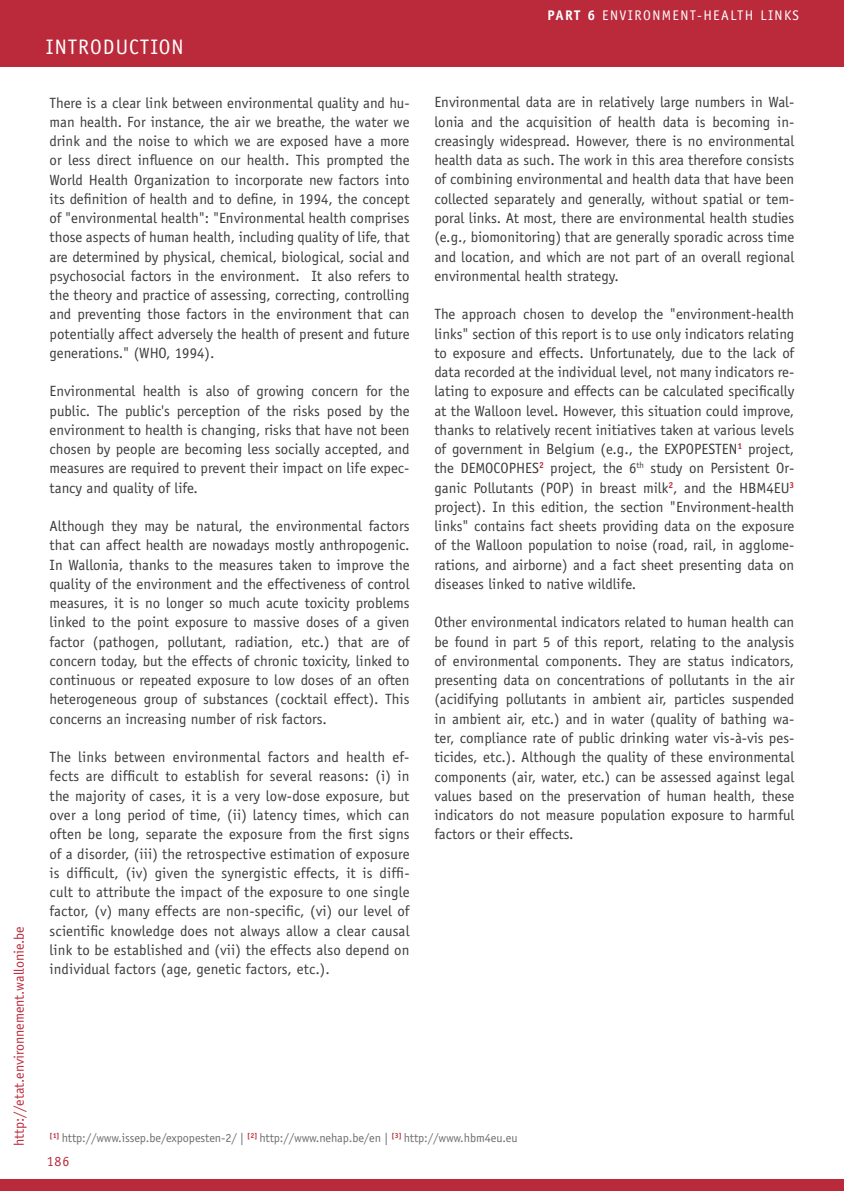
<style>
.page{position:relative;width:844px;height:1191px;background:#fff}
.page>*{position:absolute;margin:0;border:0;box-sizing:border-box;transform-origin:0 0}
.t1{font:21px "Officina Sans Std";letter-spacing:.05em;color:#fff}
.t2{font:14.88px/19.2px "Officina Sans Std";color:#3c3c3b;text-align:justify}
.t3{font:14px "Officina Sans Std";color:#ba2a3b}
.t4{font:14px "Officina Sans Std";letter-spacing:.1em;color:#fff}
.t5{font:12.25px "Officina Sans Std";letter-spacing:-.01em;color:#706f6f}
.s1{font-weight:700}
</style>
<div class="page">
<div style="left:0;top:1179px;width:843px;height:12px;background:#ba2a3b"></div>
<div style="left:0;top:0;width:843px;height:66px;background:#ba2a3b"></div>
<p class="t3" style="left:11px;top:1146px;width:221px;rotate:-90deg">http://etat.environnement.wallonie.be</p>
<h1 class="t1" style="left:46px;top:34px;width:139px">INTRODUCTION</h1>
<p class="t2" style="left:50px;top:93px;width:361px">There is a clear link between environmental quality and hu&shy;man health. For instance, the air we breathe, the water we drink and the noise to which we are exposed have a more or less direct influence on our health. This prompted the World Health Organization to incorporate new factors into its definition of health and to define, in 1994, the concept of "environmental health": "Environmental health comprises those aspects of human health, including quality of life, that are determined by physical, chemical, biological, social and psychosocial factors in the environment. It also refers to the theory and practice of assessing, correcting, controlling and preventing those factors in the environment that can potentially affect adversely the health of present and future generations." (WHO, 1994).</p>
<p class="t2" style="left:50px;top:382px;width:361px">Environmental health is also of growing concern for the public. The public's perception of the risks posed by the environment to health is changing, risks that have not been chosen by people are becoming less socially accepted, and measures are required to prevent their impact on life expec&shy;tancy and quality of life.</p>
<p class="t2" style="left:50px;top:516px;width:361px">Although they may be natural, the environmental factors that can affect health are nowadays mostly anthropogenic.<br>In Wallonia, thanks to the measures taken to improve the quality of the environment and the effectiveness of control measures, it is no longer so much acute toxicity problems linked to the point exposure to massive doses of a given factor (pathogen, pollutant, radiation, etc.) that are of concern today, but the effects of chronic toxicity, linked to continuous or repeated exposure to low doses of an often heterogeneous group of substances (cocktail effect). This concerns an increasing number of risk factors.</p>
<p class="t2" style="left:50px;top:747px;width:361px">The links between environmental factors and health ef&shy;fects are difficult to establish for several reasons: (i) in the majority of cases, it is a very low-dose exposure, but over a long period of time, (ii) latency times, which can often be long, separate the exposure from the first signs of a disorder, (iii) the retrospective estimation of exposure is difficult, (iv) given the synergistic effects, it is diffi&shy;cult to attribute the impact of the exposure to one single factor, (v) many effects are non-specific, (vi) our level of scientific knowledge does not always allow a clear causal link to be established and (vii) the effects also depend on individual factors (age, genetic factors, etc.).</p>
<p class="t4" style="left:547px;top:7px;width:253px"><span class="s1">PART 6</span> ENVIRONMENT-HEALTH LINKS</p>
<p class="t2" style="left:434px;top:93px;width:361px">Environmental data are in relatively large numbers in Wal&shy;lonia and the acquisition of health data is becoming in&shy;creasingly widespread. However, there is no environmental health data as such. The work in this area therefore consists of combining environmental and health data that have been collected separately and generally, without spatial or tem&shy;poral links. At most, there are environmental health studies (e.g., biomonitoring) that are generally sporadic across time and location, and which are not part of an overall regional environmental health strategy.</p>
<p class="t2" style="left:434px;top:305px;width:361px">The approach chosen to develop the "environment-health links" section of this report is to use only indicators relating to exposure and effects. Unfortunately, due to the lack of data recorded at the individual level, not many indicators re&shy;lating to exposure and effects can be calculated specifically at the Walloon level. However, this situation could improve, thanks to relatively recent initiatives taken at various levels of government in Belgium (e.g., the EXPOPESTEN<sup>1</sup> project, the DEMOCOPHES<sup>2</sup> project, the 6<sup>th</sup> study on Persistent Or&shy;ganic Pollutants (POP) in breast milk<sup>2</sup>, and the HBM4EU<sup>3 </sup>project). In this edition, the section "Environment-health links" contains fact sheets providing data on the exposure of the Walloon population to noise (road, rail, in agglome&shy;rations, and airborne) and a fact sheet presenting data on diseases linked to native wildlife.</p>
<p class="t2" style="left:434px;top:613px;width:361px">Other environmental indicators related to human health can be found in part 5 of this report, relating to the analysis of environmental components. They are status indicators, presenting data on concentrations of pollutants in the air (acidifying pollutants in ambient air, particles suspended in ambient air, etc.) and in water (quality of bathing wa&shy;ter, compliance rate of public drinking water vis-à-vis pes&shy;ticides, etc.). Although the quality of these environmental components (air, water, etc.) can be assessed against legal values based on the preservation of human health, these indicators do not measure population exposure to harmful factors or their effects.</p>
<p class="t5" style="left:50px;top:1131px;width:469px"><sup>[1]</sup> http://www.issep.be/expopesten-2/ | <sup>[2]</sup> http://www.nehap.be/en | <sup>[3]</sup> http://www.hbm4eu.eu</p>
<p class="t3" style="left:47px;top:1153px;width:24px">186</p>
</div>
